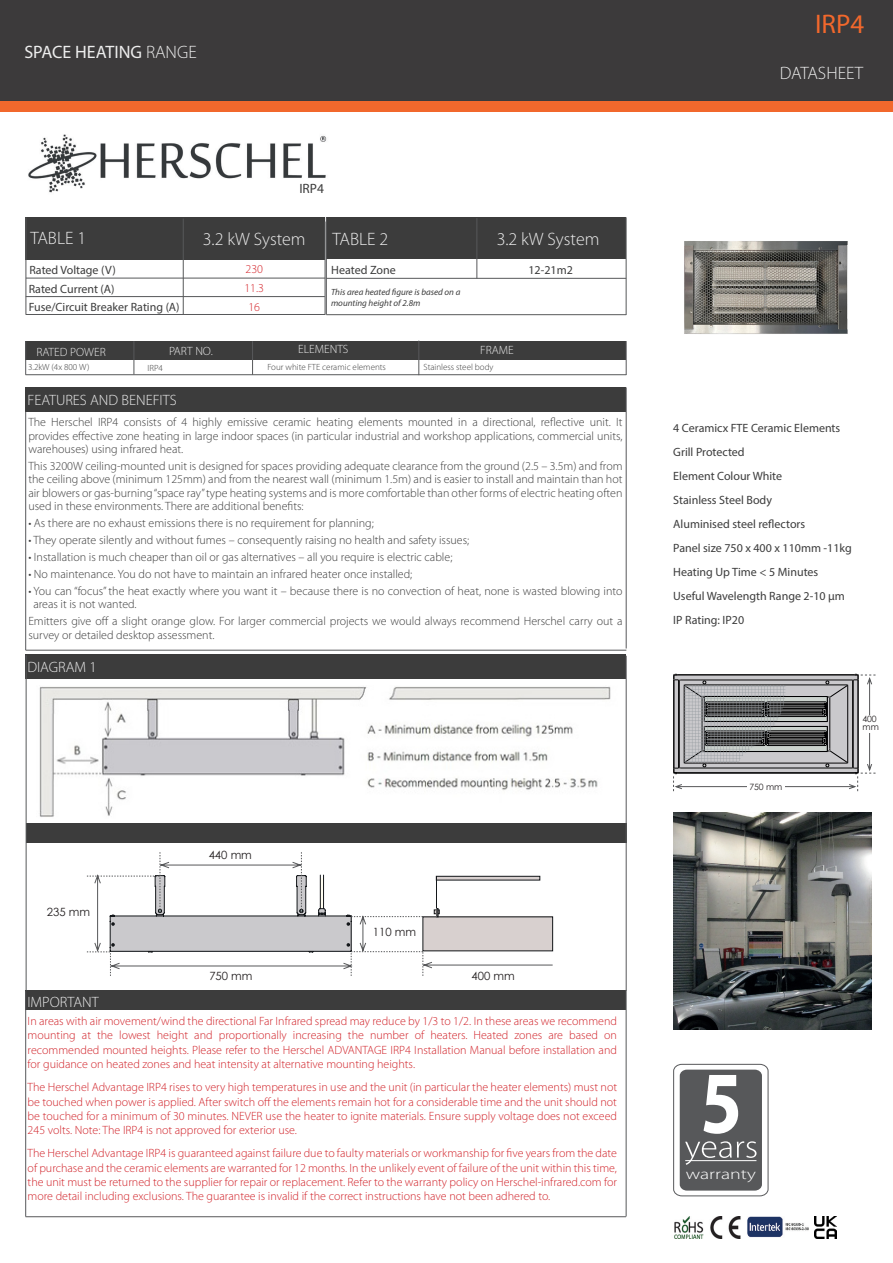
<style>
.page{position:relative;width:893px;height:1263px;background:#fff}
.page>*{position:absolute;margin:0;border:0;box-sizing:border-box;transform-origin:0 0}
.t1{font:27px "Myriad Pro";color:#f2682c}
.t2{font:300 18px "Myriad Pro";color:#ededed}
.t3{font:18px "Myriad Pro";color:#ededed}
.t4{font:300 15px "Myriad Pro";color:#ededed}
.t5{font:300 15px "Myriad Pro";color:#fff;scale:1.33 1}
.t6{font:13.5px "Myriad Pro";color:#3c3c3c}
.t7{font:300 12px/13.5px "Myriad Pro";color:#3c3c3c;text-align:justify}
.t8{font:300 12px/14.4px "Myriad Pro";color:#d12229;text-align:justify}
.t9{font:12px "Myriad Pro";color:#3c3c3c}
.t10{font:300 12px "Myriad Pro";color:#ededed}
.t11{font:300 12px "Myriad Pro";color:#d42228}
.t12{font:11.4px "Century Gothic";color:#231f20}
.t13{font:300 9px "Myriad Pro";color:#3c3c3c}
.t14{font:italic 9px/10.8px "Myriad Pro";color:#3c3c3c}
.t15{font:8.7px/7.6px "Century Gothic";color:#231f20}
.s1{font-weight:300}
</style>
<div class="page">
<img style="left:28px;top:134px;width:299px;height:59px">
<div style="left:0;top:0;width:893px;height:101px;background:#3c3a3b"></div>
<div style="left:0;top:101px;width:893px;height:10px;background:#f2682c"></div>
<div style="left:26px;top:217px;width:299px;height:42px;background:#3c3c3c"></div>
<hr style="left:183px;top:219px;width:1px;height:96px;background:#57585a">
<hr style="left:325px;top:222px;width:1px;height:92px;background:#57585a">
<hr style="left:26px;top:217px;width:1px;height:97px;background:#57585a">
<hr style="left:26px;top:314px;width:299px;height:1px;background:#57585a">
<hr style="left:26px;top:278px;width:299px;height:1px;background:#57585a">
<hr style="left:26px;top:296px;width:299px;height:1px;background:#57585a">
<div style="left:327px;top:217px;width:299px;height:42px;background:#3c3c3c"></div>
<hr style="left:477px;top:218px;width:1px;height:61px;background:#57585a">
<hr style="left:626px;top:217px;width:1px;height:98px;background:#57585a">
<hr style="left:326px;top:217px;width:1px;height:98px;background:#57585a">
<hr style="left:326px;top:314px;width:300px;height:1px;background:#57585a">
<hr style="left:326px;top:278px;width:300px;height:1px;background:#57585a">
<div style="left:26px;top:341px;width:600px;height:18px;background:#3c3c3c"></div>
<hr style="left:252px;top:341px;width:1px;height:34px;background:#57585a">
<hr style="left:134px;top:341px;width:1px;height:33px;background:#57585a">
<hr style="left:419px;top:341px;width:1px;height:34px;background:#57585a">
<hr style="left:26px;top:374px;width:600px;height:1px;background:#57585a">
<hr style="left:626px;top:341px;width:1px;height:34px;background:#57585a">
<hr style="left:25px;top:341px;width:1px;height:34px;background:#57585a">
<div style="left:26px;top:387px;width:600px;height:25px;background:#3c3c3c"></div>
<hr style="left:25px;top:412px;width:1px;height:238px;background:#57585a">
<hr style="left:626px;top:387px;width:1px;height:261px;background:#57585a">
<hr style="left:26px;top:650px;width:600px;height:1px;background:#57585a">
<div style="left:26px;top:654px;width:600px;height:25px;background:#3c3c3c"></div>
<div style="left:26px;top:990px;width:600px;height:20px;background:#3c3c3c"></div>
<hr style="left:25px;top:991px;width:1px;height:225px;background:#57585a">
<hr style="left:626px;top:990px;width:1px;height:226px;background:#57585a">
<hr style="left:26px;top:1216px;width:600px;height:1px;background:#57585a">
<svg style="left:673px;top:1063px;width:96px;height:133px"></svg>
<hr style="left:685px;top:1160px;width:71px;height:1px;background:#fff">
<img style="left:674px;top:1217px;width:134px;height:21px">
<div style="left:26px;top:823px;width:600px;height:20px;background:#3c3c3c"></div>
<svg style="left:87px;top:852px;width:466px;height:124px"></svg>
<svg style="left:673px;top:674px;width:202px;height:117px"></svg>
<div style="left:747px;top:782px;width:37px;height:7px;background:#fff"></div>
<div style="left:861px;top:715px;width:20px;height:18px;background:#fff"></div>
<img style="left:39px;top:686px;width:572px;height:131px">
<hr style="left:626px;top:656px;width:1px;height:335px;background:#57585a">
<hr style="left:26px;top:655px;width:1px;height:335px;background:#57585a">
<img style="left:673px;top:813px;width:199px;height:216px">
<img style="left:684px;top:241px;width:164px;height:93px">
<img style="left:814px;top:1216px;width:23px;height:23px">
<p class="t3" style="left:24px;top:41px;width:174px">SPACE HEATING <span class="s1">RANGE</span></p>
<p class="t6" style="left:299px;top:180px;width:26px">IRP4</p>
<p class="t2" style="left:30px;top:227px;width:57px">TABLE 1</p>
<p class="t9" style="left:29px;top:263px;width:88px">Rated Voltage (V)</p>
<p class="t9" style="left:29px;top:281px;width:87px">Rated Current (A)</p>
<p class="t9" style="left:29px;top:300px;width:152px">Fuse/Circuit Breaker Rating (A)</p>
<p class="t2" style="left:203px;top:228px;width:104px">3.2 kW System</p>
<p class="t11" style="left:245px;top:262px;width:19px">230</p>
<p class="t11" style="left:244px;top:281px;width:21px">11.3</p>
<p class="t11" style="left:248px;top:300px;width:13px">16</p>
<p class="t2" style="left:333px;top:228px;width:57px">TABLE 2</p>
<p class="t2" style="left:497px;top:228px;width:104px">3.2 kW System</p>
<p class="t9" style="left:331px;top:262px;width:66px">Heated Zone</p>
<p class="t9" style="left:528px;top:262px;width:46px">12-21m2</p>
<p class="t14" style="left:331px;top:286px;width:131px">This area heated figure is based on a mounting height of 2.8m</p>
<p class="t10" style="left:36px;top:345px;width:71px">RATED POWER</p>
<p class="t10" style="left:169px;top:343px;width:45px">PART NO.</p>
<p class="t10" style="left:298px;top:342px;width:52px">ELEMENTS</p>
<p class="t10" style="left:480px;top:343px;width:35px">FRAME</p>
<p class="t13" style="left:28px;top:361px;width:63px">3.2kW (4x 800 W)</p>
<p class="t13" style="left:148px;top:362px;width:17px">IRP4</p>
<p class="t13" style="left:267px;top:361px;width:120px">Four white FTE ceramic elements</p>
<p class="t13" style="left:423px;top:362px;width:72px">Stainless steel body</p>
<p class="t4" style="left:27px;top:391px;width:151px">FEATURES AND BENEFITS</p>
<p class="t7" style="left:28px;top:415px;width:596px">The Herschel IRP4 consists of 4 highly emissive ceramic heating elements mounted in a directional, reflective unit. It provides effective zone heating in large indoor spaces (in particular industrial and workshop applications, commercial units, warehouses) using infrared heat.</p>
<p class="t7" style="left:28px;top:459px;width:596px">This 3200W ceiling-mounted unit is designed for spaces providing adequate clearance from the ground (2.5 – 3.5m) and from the ceiling above (minimum 125mm) and from the nearest wall (minimum 1.5m) and is easier to install and maintain than hot air blowers or gas-burning “space ray” type heating systems and is more comfortable than other forms of electric heating often used in these environments. There are additional benefits:</p>
<p class="t7" style="left:28px;top:516px;width:347px">• As there are no exhaust emissions there is no requirement for planning;</p>
<p class="t7" style="left:28px;top:533px;width:442px">• They operate silently and without fumes – consequently raising no health and safety issues;</p>
<p class="t7" style="left:28px;top:550px;width:426px">• Installation is much cheaper than oil or gas alternatives – all you require is electric cable;</p>
<p class="t7" style="left:28px;top:567px;width:386px">• No maintenance. You do not have to maintain an infrared heater once installed;</p>
<p class="t7" style="left:33px;top:584px;width:591px;text-indent:-5px">• You can “focus” the heat exactly where you want it – because there is no convection of heat, none is wasted blowing into areas it is not wanted.</p>
<p class="t7" style="left:28px;top:614px;width:596px">Emitters give off a slight orange glow. For larger commercial projects we would always recommend Herschel carry out a survey or detailed desktop assessment.</p>
<p class="t4" style="left:27px;top:658px;width:71px">DIAGRAM 1</p>
<p class="t12" style="left:47px;top:904px;width:45px">235 mm</p>
<p class="t12" style="left:209px;top:847px;width:45px">440 mm</p>
<p class="t12" style="left:373px;top:924px;width:45px">110 mm</p>
<p class="t12" style="left:209px;top:968px;width:45px">750 mm</p>
<p class="t12" style="left:472px;top:968px;width:45px">400 mm</p>
<p class="t4" style="left:27px;top:993px;width:73px">IMPORTANT</p>
<p class="t8" style="left:28px;top:1014px;width:591px">In areas with air movement/wind the directional Far Infrared spread may reduce by 1/3 to 1/2. In these areas we recommend mounting at the lowest height and proportionally increasing the number of heaters. Heated zones are based on recommended mounted heights. Please refer to the Herschel ADVANTAGE IRP4 Installation Manual before installation and for guidance on heated zones and heat intensity at alternative mounting heights.</p>
<p class="t8" style="left:28px;top:1080px;width:591px">The Herschel Advantage IRP4 rises to very high temperatures in use and the unit (in particular the heater elements) must not be touched when power is applied. After switch off the elements remain hot for a considerable time and the unit should not be touched for a minimum of 30 minutes. NEVER use the heater to ignite materials. Ensure supply voltage does not exceed 245 volts. Note: The IRP4 is not approved for exterior use.</p>
<p class="t8" style="left:28px;top:1146px;width:591px">The Herschel Advantage IRP4 is guaranteed against failure due to faulty materials or workmanship for five years from the date of purchase and the ceramic elements are warranted for 12 months. In the unlikely event of failure of the unit within this time, the unit must be returned to the supplier for repair or replacement. Refer to the warranty policy on Herschel-infrared.com for more detail including exclusions. The guarantee is invalid if the correct instructions have not been adhered to.</p>
<p class="t1" style="left:815px;top:7px;width:51px">IRP4</p>
<p class="t2" style="left:780px;top:62px;width:85px">DATASHEET</p>
<p class="t9" style="left:673px;top:420px;width:169px">4 Ceramicx FTE Ceramic Elements</p>
<p class="t9" style="left:673px;top:444px;width:73px">Grill Protected</p>
<p class="t9" style="left:673px;top:468px;width:110px">Element Colour White</p>
<p class="t9" style="left:673px;top:492px;width:100px">Stainless Steel Body</p>
<p class="t9" style="left:673px;top:516px;width:133px">Aluminised steel reflectors</p>
<p class="t9" style="left:673px;top:540px;width:180px">Panel size 750 x 400 x 110mm -11kg</p>
<p class="t9" style="left:673px;top:564px;width:147px">Heating Up Time &lt; 5 Minutes</p>
<p class="t9" style="left:673px;top:588px;width:173px">Useful Wavelength Range 2-10 µm</p>
<p class="t9" style="left:673px;top:612px;width:72px">IP Rating: IP20</p>
<p class="t15" style="left:749px;top:782px;width:35px">750 mm</p>
<p class="t15" style="left:862px;top:715px;width:18px">400 mm</p>
<p class="t5" style="left:686px;top:1165px;width:54px">warranty</p>
</div>
